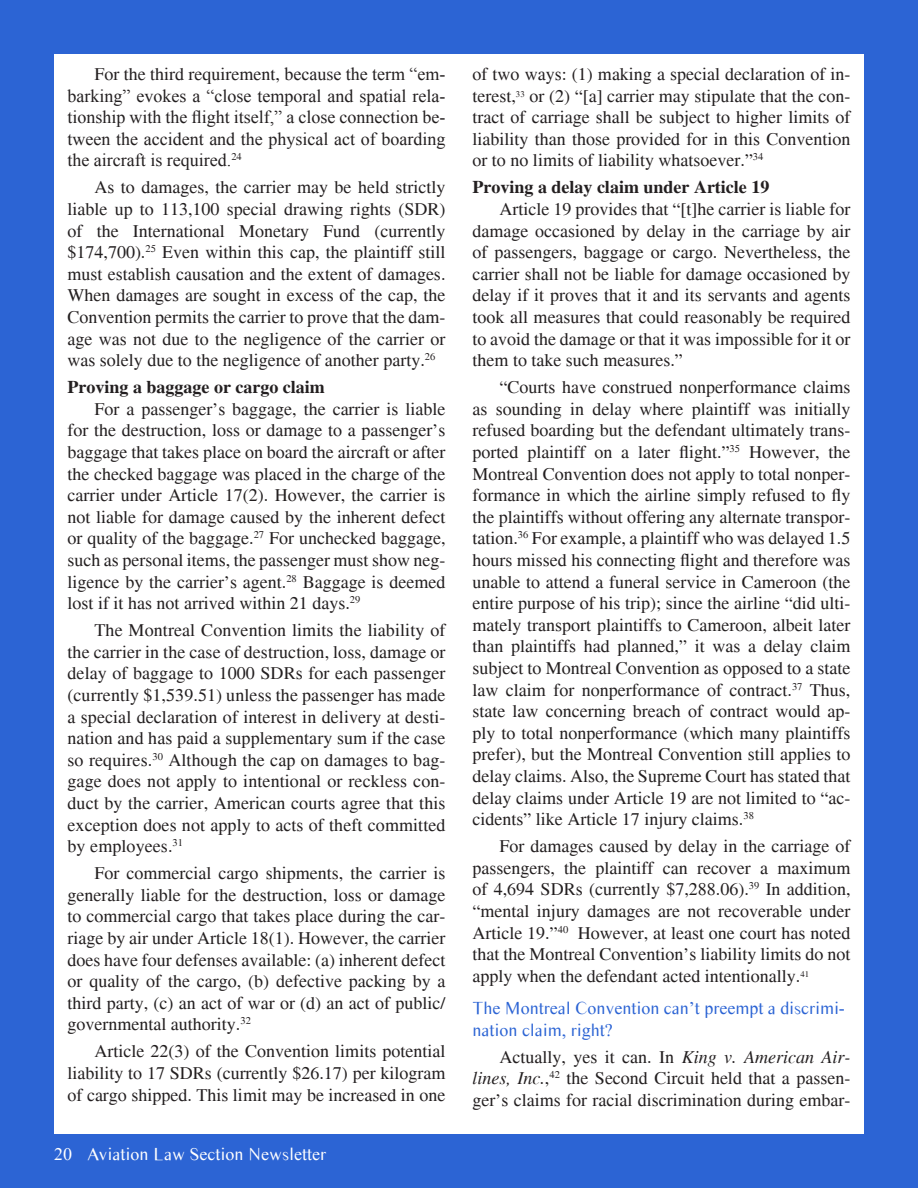
<style>
.page{position:relative;width:918px;height:1188px;background:#2c64d4}
.page>*{position:absolute;margin:0;border:0;box-sizing:border-box;transform-origin:0 0}
.t1{font:18px/21.6px "Times";color:#231f20;text-align:justify}
.t2{font:18px/21.6px "Times New Roman";color:#231f20;text-align:justify}
.Heading{font:18px/21.6px "Times Sans Serif";color:#2c64d4}
.Subheading{font:700 18px "Times";color:#231f20}
.t3{font:18px "Times Sans Serif";color:#fff}
.s1{font-family:"Times"}
.s2{font-style:italic}
</style>
<div class="page">
<div style="left:54px;top:54px;width:810px;height:1080px;background:#fff"></div>
<p class="t2" style="left:68px;top:63px;width:379px;text-indent:27px"><span class="s1">For the third requirement,</span> because the term “em&shy;barking” evokes a “close temporal and spatial rela&shy;tionship with the flight itself,” a close connection be&shy;tween the accident and the physical act of boarding the aircraft is required.<sup>24</sup></p>
<p class="t1" style="left:68px;top:177px;width:380px;text-indent:27px">As to damages, the carrier may be held strictly liable up to 113,100 special drawing rights (SDR) of the International Monetary Fund (currently $174,700).<sup>25</sup> Even within this cap, the plaintiff still must establish causation and the extent of damages.<br>When damages are sought in excess of the cap, the Convention permits the carrier to prove that the dam&shy;age was not due to the negligence of the carrier or was solely due to the negligence of another party.<sup>26</sup></p>
<p class="Subheading" style="left:68px;top:377px;width:259px">Proving a baggage or cargo claim</p>
<p class="t1" style="left:68px;top:398px;width:380px;text-indent:27px">For a passenger’s baggage, the carrier is liable for the destruction, loss or damage to a passenger’s baggage that takes place on board the aircraft or after the checked baggage was placed in the charge of the carrier under Article 17(2). However, the carrier is not liable for damage caused by the inherent defect or quality of the baggage.<sup>27</sup> For unchecked baggage, such as personal items, the passenger must show neg&shy;ligence by the carrier’s agent.<sup>28</sup> Baggage is deemed lost if it has not arrived within 21 days.<sup>29</sup></p>
<p class="t1" style="left:68px;top:620px;width:380px;text-indent:27px">The Montreal Convention limits the liability of the carrier in the case of destruction, loss, damage or delay of baggage to 1000 SDRs for each passenger (currently $1,539.51) unless the passenger has made a special declaration of interest in delivery at desti&shy;nation and has paid a supplementary sum if the case so requires.<sup>30</sup> Although the cap on damages to bag&shy;gage does not apply to intentional or reckless con&shy;duct by the carrier, American courts agree that this exception does not apply to acts of theft committed by employees.<sup>31</sup></p>
<p class="t1" style="left:68px;top:863px;width:380px;text-indent:27px">For commercial cargo shipments, the carrier is generally liable for the destruction, loss or damage to commercial cargo that takes place during the car&shy;riage by air under Article 18(1). However, the carrier does have four defenses available: (a) inherent defect or quality of the cargo, (b) defective packing by a third party, (c) an act of war or (d) an act of public/ governmental authority.<sup>32</sup></p>
<p class="t1" style="left:68px;top:1041px;width:380px;text-indent:27px">Article 22(3) of the Convention limits potential liability to 17 SDRs (currently $26.17) per kilogram of cargo shipped. This limit may be increased in one</p>
<p class="t3" style="left:54px;top:1142px;width:274px">20 Aviation Law Section Newsletter</p>
<p class="t1" style="left:472px;top:63px;width:380px">of two ways: (1) making a special declaration of in&shy;terest,<sup>33</sup> or (2) “[a] carrier may stipulate that the con&shy;tract of carriage shall be subject to higher limits of liability than those provided for in this Convention or to no limits of liability whatsoever.”<sup>34</sup></p>
<p class="Subheading" style="left:472px;top:177px;width:298px">Proving a delay claim under Article 19</p>
<p class="t1" style="left:472px;top:198px;width:380px;text-indent:27px">Article 19 provides that “[t]he carrier is liable for damage occasioned by delay in the carriage by air of passengers, baggage or cargo. Nevertheless, the carrier shall not be liable for damage occasioned by delay if it proves that it and its servants and agents took all measures that could reasonably be required to avoid the damage or that it was impossible for it or them to take such measures.”</p>
<p class="t1" style="left:472px;top:377px;width:380px;text-indent:27px">“Courts have construed nonperformance claims as sounding in delay where plaintiff was initially refused boarding but the defendant ultimately trans&shy;ported plaintiff on a later flight.”<sup>35</sup> However, the Montreal Convention does not apply to total nonper&shy;formance in which the airline simply refused to fly the plaintiffs without offering any alternate transpor&shy;tation.<sup>36</sup> For example, a plaintiff who was delayed 1.5 hours missed his connecting flight and therefore was unable to attend a funeral service in Cameroon (the entire purpose of his trip); since the airline “did ulti&shy;mately transport plaintiffs to Cameroon, albeit later than plaintiffs had planned,” it was a delay claim subject to Montreal Convention as opposed to a state law claim for nonperformance of contract.<sup>37</sup> Thus, state law concerning breach of contract would ap&shy;ply to total nonperformance (which many plaintiffs prefer), but the Montreal Convention still applies to delay claims. Also, the Supreme Court has stated that delay claims under Article 19 are not limited to “ac&shy;cidents” like Article 17 injury claims.<sup>38</sup></p>
<p class="t1" style="left:472px;top:836px;width:380px;text-indent:27px">For damages caused by delay in the carriage of passengers, the plaintiff can recover a maximum of 4,694 SDRs (currently $7,288.06).<sup>39</sup> In addition, “mental injury damages are not recoverable under Article 19.”<sup>40</sup> However, at least one court has noted that the Montreal Convention’s liability limits do not apply when the defendant acted intentionally.<sup>41</sup></p>
<p class="Heading" style="left:472px;top:997px;width:374px">The Montreal Convention can’t preempt a discrimi&shy;nation claim, right?</p>
<p class="t1" style="left:472px;top:1046px;width:379px;text-indent:27px">Actually, yes it can. In <span class="s2">King v. American Air&shy;lines, Inc.</span>,<sup>42</sup> the Second Circuit held that a passen&shy;ger’s claims for racial discrimination during embar-</p>
</div>
